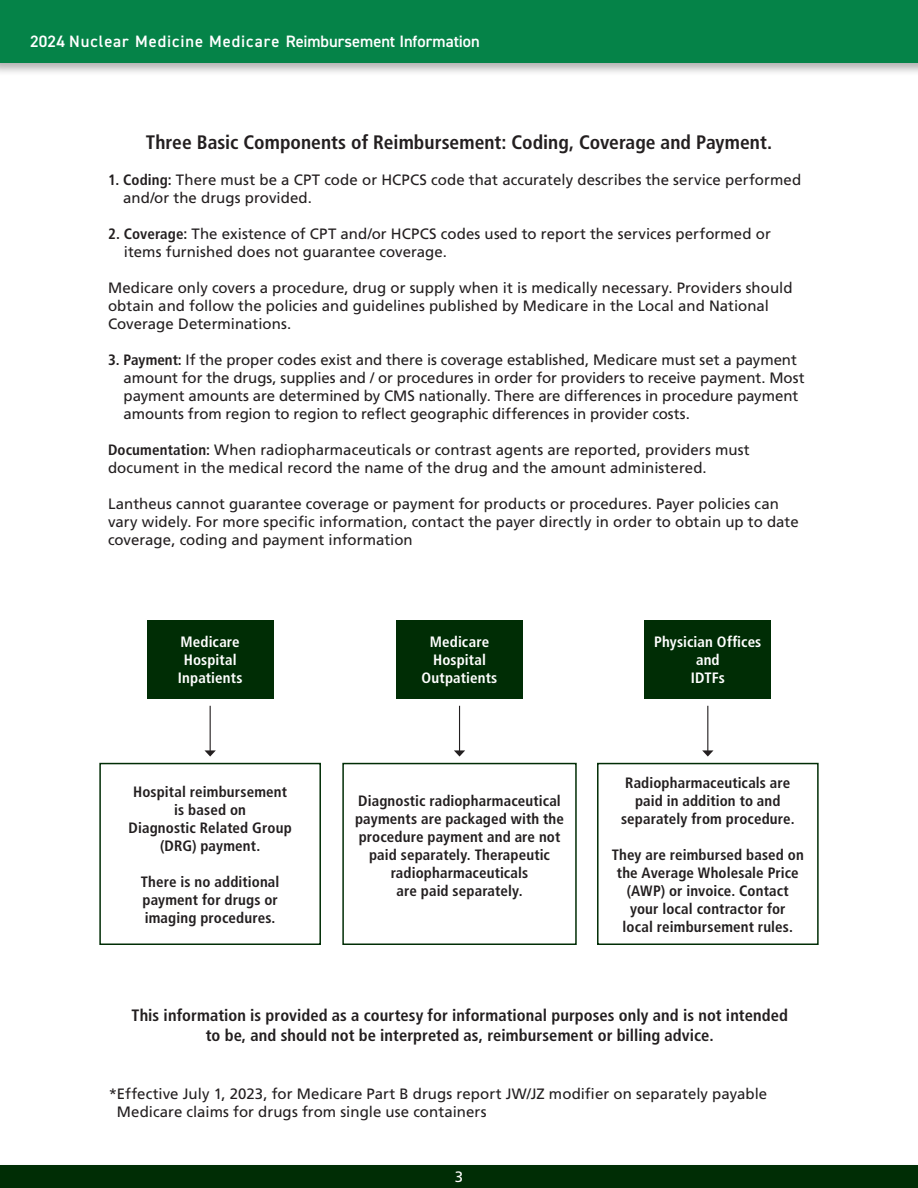
<style>
.page{position:relative;width:918px;height:1188px;background:#fff}
.page>*{position:absolute;margin:0;border:0;box-sizing:border-box;transform-origin:0 0}
.t1{font:700 condensed 19.5px "Frutiger LT Std";color:#231f20}
.t2{font:700 condensed 16.5px/19.8px "Frutiger LT Std";letter-spacing:.005em;color:#231f20;text-align:center}
.t3{font:600 16.5px "DIN2014";letter-spacing:.015em;color:#fff}
.t4{font:15px/18px "Frutiger LT Std";color:#231f20}
.t5{font:700 condensed 15px/18px "Frutiger LT Std";letter-spacing:.01em;color:#231f20;text-align:center}
.t6{font:700 condensed 15px/18px "Frutiger LT Std";letter-spacing:.01em;color:#fff;text-align:center}
.t7{font:15px "Frutiger LT Std";color:#fff}
.s1{font-weight:700;font-stretch:condensed}
</style>
<div class="page">
<div style="left:0;top:1162px;width:918px;height:26px;background:#fbfbfb"></div>
<div style="left:0;top:1165px;width:918px;height:23px;background:#002d05"></div>
<div style="left:0;top:0;width:918px;height:76px;background:#231f20;opacity:.35"></div>
<div style="left:0;top:0;width:918px;height:63px;background:#058348"></div>
<div style="left:147px;top:620px;width:127px;height:79px;background:#002d05"></div>
<div style="left:99px;top:763px;width:222px;height:182px;border:2px solid #002d05"></div>
<div style="left:342px;top:763px;width:235px;height:182px;border:2px solid #002d05"></div>
<div style="left:597px;top:763px;width:222px;height:182px;border:2px solid #002d05"></div>
<div style="left:396px;top:620px;width:127px;height:79px;background:#002d05"></div>
<div style="left:644px;top:620px;width:127px;height:79px;background:#002d05"></div>
<hr style="left:210px;top:706px;width:1px;height:45px;background:#231f20">
<svg style="left:204px;top:750px;width:12px;height:7px"></svg>
<hr style="left:459px;top:706px;width:1px;height:45px;background:#231f20">
<svg style="left:454px;top:750px;width:11px;height:7px"></svg>
<hr style="left:707px;top:706px;width:1px;height:45px;background:#231f20">
<svg style="left:702px;top:750px;width:12px;height:7px"></svg>
<p class="t3" style="left:30px;top:31px;width:451px">2024 Nuclear Medicine Medicare Reimbursement Information</p>
<h1 class="t1" style="left:146px;top:131px;width:628px">Three Basic Components of Reimbursement: Coding, Coverage and Payment.</h1>
<p class="t4" style="left:123px;top:171px;width:680px;text-indent:-15px"><span class="s1">1. Coding:</span> There must be a CPT code or HCPCS code that accurately describes the service performed and/or the drugs provided.</p>
<p class="t4" style="left:124px;top:225px;width:649px;text-indent:-16px"><span class="s1">2. Coverage:</span> The existence of CPT and/or HCPCS codes used to report the services performed or items furnished does not guarantee coverage.</p>
<p class="t4" style="left:108px;top:279px;width:686px">Medicare only covers a procedure, drug or supply when it is medically necessary. Providers should obtain and follow the policies and guidelines published by Medicare in the Local and National<br>Coverage Determinations.</p>
<p class="t4" style="left:124px;top:351px;width:682px;text-indent:-16px"><span class="s1">3. Payment:</span> If the proper codes exist and there is coverage established, Medicare must set a payment amount for the drugs, supplies and / or procedures in order for providers to receive payment. Most payment amounts are determined by CMS nationally. There are differences in procedure payment amounts from region to region to reflect geographic differences in provider costs.</p>
<p class="t4" style="left:108px;top:441px;width:643px"><span class="s1">Documentation:</span> When radiopharmaceuticals or contrast agents are reported, providers must document in the medical record the name of the drug and the amount administered.</p>
<p class="t4" style="left:108px;top:495px;width:692px">Lantheus cannot guarantee coverage or payment for products or procedures. Payer policies can vary widely. For more specific information, contact the payer directly in order to obtain up to date coverage, coding and payment information</p>
<p class="t6" style="left:178px;top:633px;width:66px">Medicare<br>Hospital<br>Inpatients</p>
<p class="t5" style="left:129px;top:782px;width:165px">Hospital reimbursement is based on<br>Diagnostic Related Group (DRG) payment.</p>
<p class="t5" style="left:141px;top:872px;width:140px;text-align:justify">There is no additional payment for drugs or imaging procedures.</p>
<p class="t6" style="left:422px;top:633px;width:77px">Medicare<br>Hospital<br>Outpatients</p>
<p class="t6" style="left:654px;top:633px;width:109px">Physician Offices and<br>IDTFs</p>
<p class="t5" style="left:355px;top:791px;width:211px">Diagnostic radiopharmaceutical payments are packaged with the procedure payment and are not paid separately. Therapeutic radiopharmaceuticals<br>are paid separately.</p>
<p class="t5" style="left:621px;top:773px;width:175px">Radiopharmaceuticals are paid in addition to and separately from procedure.</p>
<p class="t5" style="left:612px;top:845px;width:194px">They are reimbursed based on the Average Wholesale Price (AWP) or invoice. Contact your local contractor for<br>local reimbursement rules.</p>
<p class="t2" style="left:132px;top:1006px;width:658px">This information is provided as a courtesy for informational purposes only and is not intended to be, and should not be interpreted as, reimbursement or billing advice.</p>
<p class="t4" style="left:117px;top:1085px;width:652px;text-indent:-8px">*Effective July 1, 2023, for Medicare Part B drugs report JW/JZ modifier on separately payable<br>Medicare claims for drugs from single use containers</p>
<p class="t7" style="left:455px;top:1168px;width:10px">3</p>
</div>
